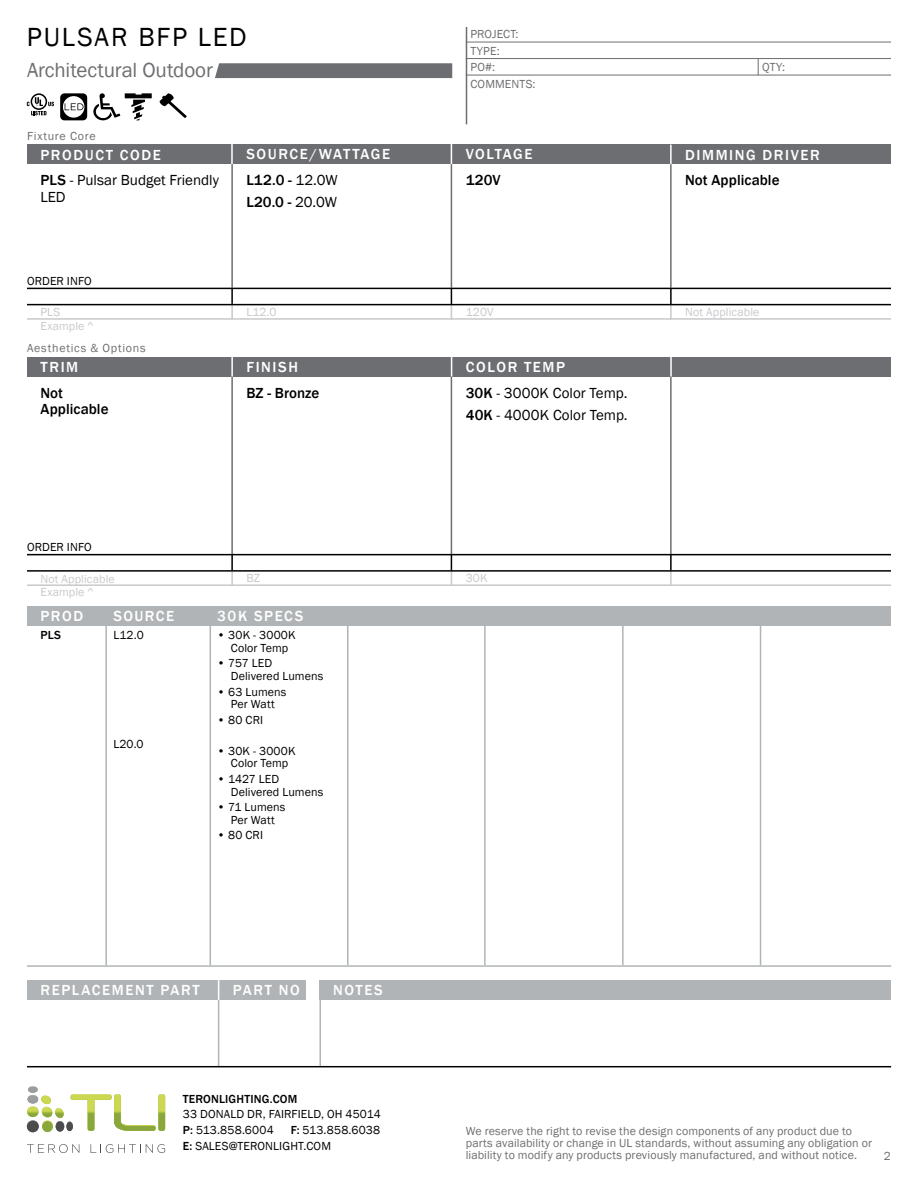
<style>
.page{position:relative;width:918px;height:1188px;background:#fff}
.page>*{position:absolute;margin:0;border:0;box-sizing:border-box;transform-origin:0 0}
.t1{font:27px "Franklin Gothic";letter-spacing:.065em;color:#000}
.t2{font:21px "Franklin Gothic";letter-spacing:-.005em;color:#6d6e71}
.t3{font:500 15px "Franklin Gothic";letter-spacing:.105em;color:#fff}
.t4{font:15px/16.5px "Franklin Gothic";color:#000}
.t5{font:500 15px/21.9px "Franklin Gothic";letter-spacing:.005em;color:#000}
.t6{font:12px/12.8px "Franklin Gothic";letter-spacing:.01em;color:#000;text-align:center}
.t7{font:12px/12px "Franklin Gothic";letter-spacing:.01em;color:#6d6e71}
.t8{font:12px "Franklin Gothic";letter-spacing:.01em;color:#c8c9cb}
.t9{font:500 12px "Franklin Gothic";letter-spacing:.015em;color:#000}
.t10{font:12px "Franklin Gothic";letter-spacing:.065em;color:#6d6e71}
.t11{font:12px "Franklin Gothic";letter-spacing:.06em;color:#6d6e71}
.s1{font-weight:500}
.s2{font-weight:400}
</style>
<div class="page">
<hr style="left:218px;top:997px;width:1px;height:70px;background:#b1b4b6">
<hr style="left:231px;top:370px;width:2px;height:185px;background:#6d6e71">
<hr style="left:670px;top:370px;width:2px;height:185px;background:#6d6e71">
<hr style="left:451px;top:370px;width:1px;height:185px;background:#6d6e71">
<hr style="left:231px;top:158px;width:2px;height:130px;background:#6d6e71">
<hr style="left:670px;top:158px;width:2px;height:130px;background:#6d6e71">
<hr style="left:451px;top:158px;width:1px;height:130px;background:#6d6e71">
<div style="left:27px;top:145px;width:864px;height:19px;background:#6d6e71"></div>
<hr style="left:466px;top:27px;width:1px;height:97px;background:#6d6e71">
<hr style="left:466px;top:42px;width:425px;height:1px;background:#6d6e71">
<hr style="left:466px;top:58px;width:425px;height:1px;background:#6d6e71">
<hr style="left:466px;top:75px;width:425px;height:1px;background:#6d6e71">
<hr style="left:231px;top:141px;width:2px;height:23px;background:#fff">
<svg style="left:670px;top:145px;width:2px;height:19px"></svg>
<svg style="left:451px;top:145px;width:1px;height:19px"></svg>
<div style="left:27px;top:357px;width:864px;height:20px;background:#6d6e71"></div>
<div style="left:27px;top:606px;width:864px;height:20px;background:#b1b4b6"></div>
<hr style="left:231px;top:351px;width:2px;height:26px;background:#fff">
<hr style="left:670px;top:354px;width:2px;height:23px;background:#fff">
<svg style="left:451px;top:357px;width:1px;height:20px"></svg>
<div style="left:27px;top:980px;width:279px;height:20px;background:#b1b4b6"></div>
<div style="left:320px;top:980px;width:571px;height:20px;background:#b1b4b6"></div>
<svg style="left:758px;top:59px;width:1px;height:16px"></svg>
<svg style="left:670px;top:289px;width:2px;height:29px"></svg>
<svg style="left:451px;top:289px;width:1px;height:29px"></svg>
<svg style="left:231px;top:289px;width:2px;height:29px"></svg>
<hr style="left:27px;top:288px;width:864px;height:1px;background:#000">
<hr style="left:27px;top:304px;width:864px;height:1px;background:#000">
<hr style="left:27px;top:318px;width:864px;height:2px;background:#c8c9cb">
<svg style="left:670px;top:555px;width:2px;height:29px"></svg>
<svg style="left:451px;top:555px;width:1px;height:29px"></svg>
<svg style="left:231px;top:555px;width:2px;height:29px"></svg>
<hr style="left:27px;top:554px;width:864px;height:1px;background:#000">
<hr style="left:27px;top:570px;width:864px;height:2px;background:#000">
<hr style="left:27px;top:584px;width:864px;height:2px;background:#c8c9cb">
<hr style="left:105px;top:610px;width:2px;height:355px;background:#b1b4b6">
<hr style="left:622px;top:610px;width:2px;height:355px;background:#b1b4b6">
<hr style="left:760px;top:610px;width:1px;height:355px;background:#b1b4b6">
<hr style="left:210px;top:610px;width:1px;height:355px;background:#b1b4b6">
<hr style="left:347px;top:610px;width:2px;height:355px;background:#b1b4b6">
<hr style="left:484px;top:610px;width:2px;height:355px;background:#b1b4b6">
<hr style="left:27px;top:965px;width:864px;height:2px;background:#b1b4b6">
<svg style="left:218px;top:980px;width:1px;height:20px"></svg>
<hr style="left:320px;top:997px;width:1px;height:70px;background:#b1b4b6">
<svg style="left:215px;top:63px;width:237px;height:15px;background:#707174"></svg>
<svg style="left:60px;top:93px;width:27px;height:27px"></svg>
<svg style="left:27px;top:93px;width:27px;height:22px"></svg>
<svg style="left:93px;top:93px;width:59px;height:27px"></svg>
<svg style="left:160px;top:93px;width:27px;height:25px"></svg>
<hr style="left:27px;top:1066px;width:864px;height:1px;background:#000">
<svg style="left:27px;top:1086px;width:138px;height:46px"></svg>
<svg style="left:27px;top:1144px;width:52px;height:9px"></svg>
<svg style="left:91px;top:1144px;width:74px;height:9px"></svg>
<h1 class="t1" style="left:27px;top:20px;width:221px">PULSAR BFP LED</h1>
<h2 class="t2" style="left:27px;top:57px;width:187px">Architectural Outdoor</h2>
<p class="t11" style="left:27px;top:129px;width:70px">Fixture Core</p>
<p class="t7" style="left:470px;top:26px;width:50px;line-height:16.4px">PROJECT:<br>TYPE:</p>
<p class="t7" style="left:470px;top:78px;width:67px">COMMENTS:</p>
<p class="t7" style="left:470px;top:61px;width:26px">PO#:</p>
<p class="t7" style="left:762px;top:61px;width:24px">QTY:</p>
<p class="t3" style="left:40px;top:146px;width:122px">PRODUCT CODE</p>
<p class="t3" style="left:246px;top:145px;width:145px">SOURCE/WATTAGE</p>
<p class="t3" style="left:466px;top:145px;width:68px">VOLTAGE</p>
<p class="t3" style="left:685px;top:146px;width:136px">DIMMING DRIVER</p>
<p class="t4" style="left:40px;top:172px;width:180px"><span class="s1">PLS</span> - Pulsar Budget Friendly<br>LED</p>
<p class="t5" style="left:246px;top:169px;width:93px">L12.0 - <span class="s2">12.0W<br></span>L20.0 - <span class="s2">20.0W</span></p>
<p class="t6" style="left:27px;top:275px;width:66px">ORDER INFO</p>
<p class="t5" style="left:466px;top:169px;width:36px">120V</p>
<p class="t5" style="left:685px;top:169px;width:96px">Not Applicable</p>
<p class="t8" style="left:41px;top:305px;width:21px">PLS</p>
<p class="t8" style="left:246px;top:305px;width:32px">L12.0</p>
<p class="t8" style="left:466px;top:305px;width:29px">120V</p>
<p class="t8" style="left:685px;top:305px;width:76px">Not Applicable</p>
<p class="t8" style="left:40px;top:319px;width:55px">Example ^</p>
<p class="t10" style="left:27px;top:341px;width:120px">Aesthetics &amp; Options</p>
<p class="t3" style="left:41px;top:358px;width:39px">TRIM</p>
<p class="t3" style="left:247px;top:358px;width:53px">FINISH</p>
<p class="t3" style="left:466px;top:358px;width:101px">COLOR TEMP</p>
<p class="t5" style="left:40px;top:382px;width:24px">Not</p>
<p class="t5" style="left:246px;top:382px;width:74px">BZ - Bronze</p>
<p class="t5" style="left:40px;top:398px;width:70px">Applicable</p>
<p class="t6" style="left:27px;top:541px;width:66px">ORDER INFO</p>
<p class="t4" style="left:466px;top:382px;width:164px;line-height:21.9px"><span class="s1">30K</span> - 3000K Color Temp.<br><span class="s1">40K</span> - 4000K Color Temp.</p>
<p class="t8" style="left:41px;top:571px;width:76px">Not Applicable</p>
<p class="t8" style="left:246px;top:571px;width:15px">BZ</p>
<p class="t8" style="left:466px;top:571px;width:23px">30K</p>
<p class="t3" style="left:217px;top:606px;width:88px">30K SPECS</p>
<p class="t9" style="left:40px;top:628px;width:22px">PLS</p>
<p class="t6" style="left:113px;top:629px;width:32px">L12.0</p>
<p class="t8" style="left:40px;top:585px;width:55px">Example ^</p>
<p class="t3" style="left:40px;top:606px;width:44px">PROD</p>
<p class="t3" style="left:113px;top:606px;width:62px">SOURCE</p>
<p class="t6" style="left:217px;top:629px;width:80px">• 30K - 3000K<br>Color Temp</p>
<p class="t6" style="left:231px;top:657px;width:94px;text-align:left;text-indent:-13px">• 757 LED<br>Delivered Lumens</p>
<p class="t6" style="left:217px;top:686px;width:71px">• 63 Lumens<br>Per Watt</p>
<p class="t6" style="left:217px;top:714px;width:47px">• 80 CRI</p>
<p class="t6" style="left:217px;top:745px;width:80px">• 30K - 3000K<br>Color Temp</p>
<p class="t6" style="left:231px;top:773px;width:94px;text-align:left;text-indent:-13px">• 1427 LED<br>Delivered Lumens</p>
<p class="t6" style="left:217px;top:801px;width:70px">• 71 Lumens<br>Per Watt</p>
<p class="t6" style="left:217px;top:829px;width:47px">• 80 CRI</p>
<p class="t6" style="left:113px;top:738px;width:32px">L20.0</p>
<p class="t3" style="left:40px;top:981px;width:161px">REPLACEMENT PART</p>
<p class="t3" style="left:233px;top:981px;width:69px">PART NO</p>
<p class="t3" style="left:333px;top:981px;width:51px">NOTES</p>
<p class="t9" style="left:183px;top:1091px;width:116px">TERONLIGHTING.COM</p>
<p class="t6" style="left:183px;top:1107px;width:200px;line-height:15.8px;text-align:left">33 DONALD DR, FAIRFIELD, OH 45014<br><span class="s1">P:</span> 513.858.6004</p>
<p class="t6" style="left:183px;top:1123px;width:199px;line-height:15.8px;text-align:left;text-indent:108px"><span class="s1">F:</span> 513.858.6038<br><span class="s1">E:</span> SALES@TERONLIGHT.COM</p>
<p class="t7" style="left:466px;top:1125px;width:408px">We reserve the right to revise the design components of any product due to parts availability or change in UL standards, without assuming any obligation or liability to modify any products previously manufactured, and without notice.</p>
<p class="t7" style="left:884px;top:1150px;width:9px">2</p>
</div>
